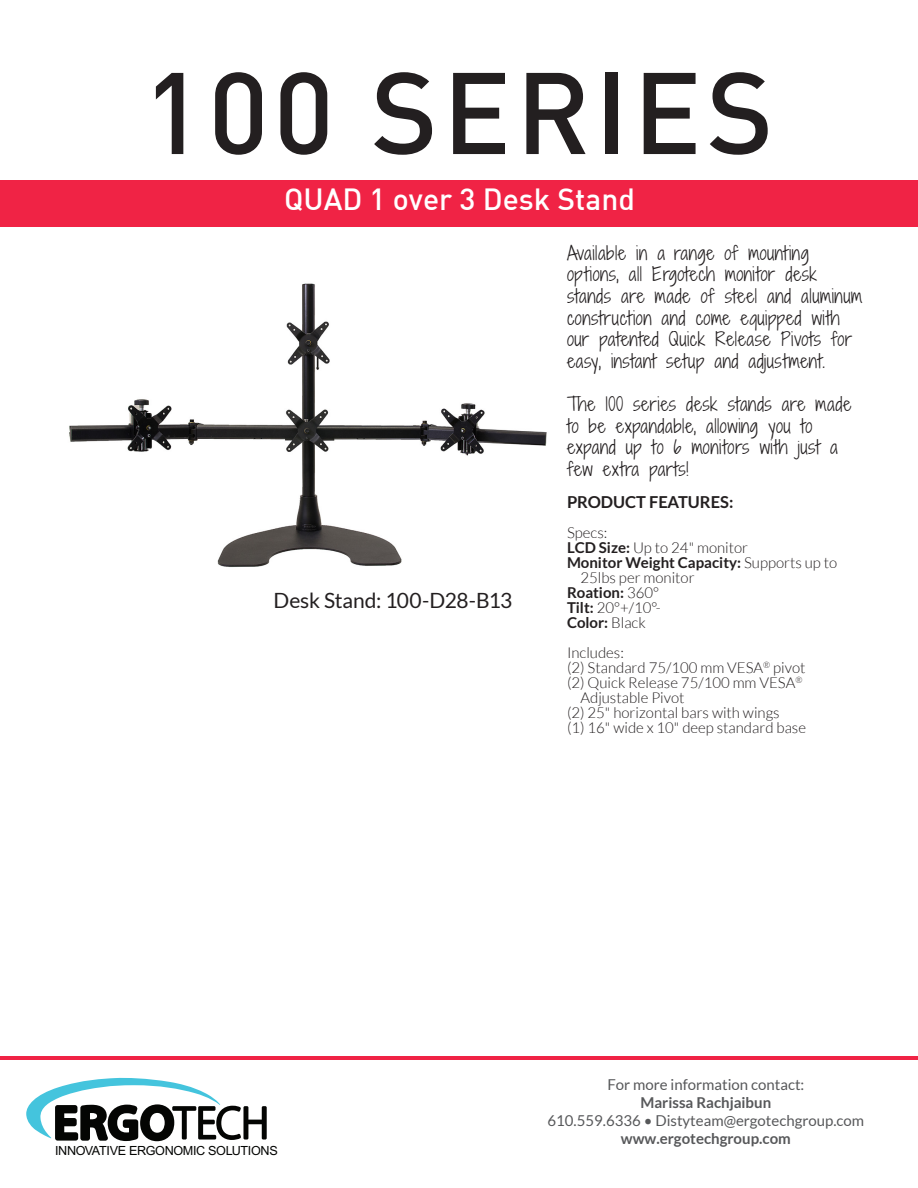
<style>
.page{position:relative;width:918px;height:1188px;background:#fff}
.page>*{position:absolute;margin:0;border:0;box-sizing:border-box;transform-origin:0 0}
.t1{font:500 114px "DIN";letter-spacing:.04em;color:#231f20}
.t2{font:500 30px "DIN";color:#fff}
.t3{font:21px "Lato";letter-spacing:-.015em;color:#231f20}
.t4{font:18px/21.6px "Shadows Into Light Two";letter-spacing:.03em;color:#231f20}
.t5{font:700 16.5px "Lato";color:#231f20}
.t6{font:300 15px/15px "Lato";color:#231f20}
.t7{font:15px/18px "Lato";color:#57585a;text-align:center}
.t8{font:700 15px "Lato";color:#231f20}
.t9{font:12.6px "Arial";letter-spacing:-.025em;color:#040503}
.s1{font-weight:700}
.s2{font-weight:300}
</style>
<div class="page">
<img style="left:69px;top:283px;width:478px;height:285px">
<div style="left:0;top:180px;width:917px;height:47px;background:#f02345"></div>
<hr style="left:0;top:1056px;width:918px;height:4px;background:#f02345">
<svg style="left:26px;top:1078px;width:241px;height:63px"></svg>
<p class="t1" style="left:143px;top:40px;width:632px">100 SERIES</p>
<p class="t2" style="left:284px;top:180px;width:352px">QUAD 1 over 3 Desk Stand</p>
<p class="t3" style="left:274px;top:589px;width:240px">Desk Stand: 100-D28-B13</p>
<p class="t4" style="left:567px;top:242px;width:297px">Available in a range of mounting options, all Ergotech monitor desk stands are made of steel and aluminum construction and come equipped with our patented Quick Release Pivots for easy, instant setup and adjustment.</p>
<p class="t4" style="left:567px;top:393px;width:286px">The 100 series desk stands are made to be expandable, allowing you to expand up to 6 monitors with just a few extra parts!</p>
<p class="t5" style="left:567px;top:492px;width:168px">PRODUCT FEATURES:</p>
<p class="t6" style="left:567px;top:525px;width:42px">Specs:</p>
<p class="t6" style="left:567px;top:540px;width:183px"><span class="s1">LCD Size:</span> Up to 24" monitor</p>
<p class="t8" style="left:567px;top:554px;width:272px">Monitor Weight Capacity: <span class="s2">Supports up to</span></p>
<p class="t6" style="left:581px;top:570px;width:116px">25lbs per monitor</p>
<p class="t8" style="left:567px;top:584px;width:94px">Roation: <span class="s2">360°</span></p>
<p class="t6" style="left:567px;top:600px;width:95px"><span class="s1">Tilt:</span> 20°+/10°-</p>
<p class="t8" style="left:567px;top:614px;width:80px">Color: <span class="s2">Black</span></p>
<p class="t6" style="left:567px;top:645px;width:240px">Includes:<br>(2) Standard 75/100 mm VESA<sup>®</sup> pivot</p>
<p class="t6" style="left:581px;top:675px;width:224px;text-indent:-13px">(2) Quick Release 75/100 mm VESA<sup>®<br></sup>Adjustable Pivot</p>
<p class="t6" style="left:567px;top:705px;width:214px">(2) 25" horizontal bars with wings</p>
<p class="t6" style="left:567px;top:720px;width:241px">(1) 16" wide x 10" deep standard base</p>
<p class="t9" style="left:55px;top:1144px;width:224px">INNOVATIVE ERGONOMIC SOLUTIONS</p>
<p class="t7" style="left:548px;top:1076px;width:318px">For more information contact:<br><span class="s1">Marissa Rachjaibun<br></span>610.559.6336 • Distyteam@ergotechgroup.com <span class="s1">www.ergotechgroup.com</span></p>
</div>
